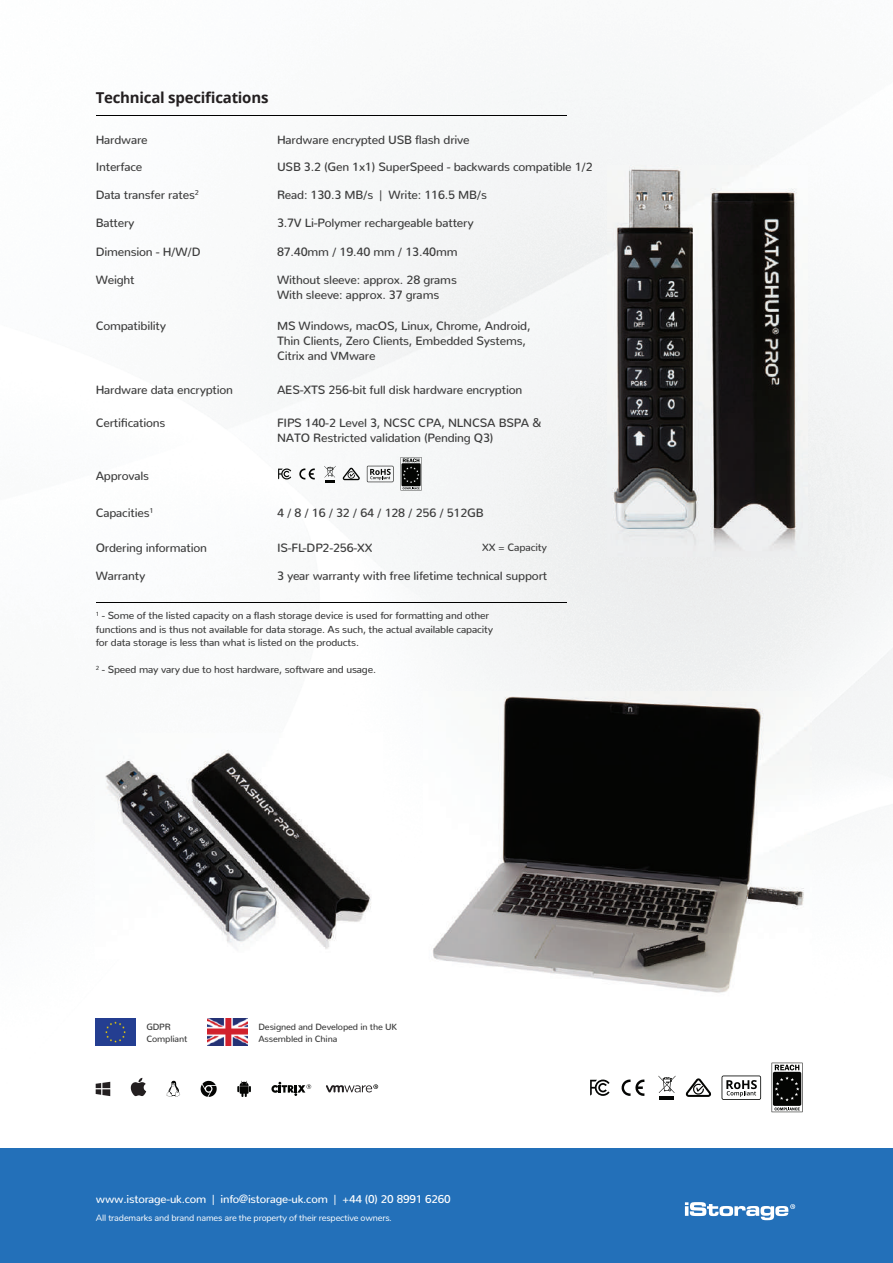
<style>
.page{position:relative;width:893px;height:1263px;background:#fff}
.page>*{position:absolute;margin:0;border:0;box-sizing:border-box;transform-origin:0 0}
.t1{font:700 15px "Open Sans";letter-spacing:-.015em;color:#231f20}
.t2{font:500 12px/15px "Nunito";letter-spacing:-.015em;color:#3d3d3d}
.t3{font:500 11.25px "Nunito";letter-spacing:-.015em;color:#fff}
.t4{font:500 10.5px "Nunito";letter-spacing:-.015em;color:#3d3d3d}
.t5{font:500 10.2px/13.5px "Nunito";letter-spacing:-.015em;color:#3d3d3d}
.t6{font:9px "Nunito";letter-spacing:-.015em;color:#fff}
.t7{font:500 9px/12px "Nunito";letter-spacing:-.015em;color:#3d3d3d}
</style>
<div class="page">
<img style="left:95px;top:73px;width:798px;height:1040px">
<div style="left:0;top:1148px;width:893px;height:115px;background:#2370b9"></div>
<svg style="left:621px;top:1079px;width:23px;height:17px"></svg>
<hr style="left:660px;top:1096px;width:14px;height:4px;background:#040503">
<svg style="left:658px;top:1076px;width:17px;height:17px"></svg>
<svg style="left:590px;top:1079px;width:20px;height:17px"></svg>
<svg style="left:772px;top:1063px;width:31px;height:49px;background:#4c4d4b"></svg>
<svg style="left:722px;top:1075px;width:39px;height:25px"></svg>
<svg style="left:686px;top:1078px;width:25px;height:19px"></svg>
<img style="left:96px;top:1018px;width:40px;height:27px">
<img style="left:208px;top:1018px;width:40px;height:27px">
<svg style="left:685px;top:1202px;width:110px;height:18px"></svg>
<hr style="left:96px;top:115px;width:471px;height:1px;background:#000">
<hr style="left:96px;top:602px;width:471px;height:1px;background:#000">
<svg style="left:131px;top:1078px;width:15px;height:18px"></svg>
<svg style="left:237px;top:1081px;width:14px;height:16px"></svg>
<svg style="left:201px;top:1081px;width:16px;height:16px"></svg>
<svg style="left:167px;top:1081px;width:13px;height:16px"></svg>
<svg style="left:271px;top:1082px;width:40px;height:14px"></svg>
<svg style="left:326px;top:1084px;width:52px;height:9px"></svg>
<svg style="left:96px;top:1082px;width:14px;height:14px"></svg>
<img style="left:607px;top:165px;width:200px;height:391px">
<svg style="left:299px;top:468px;width:16px;height:12px"></svg>
<svg style="left:324px;top:466px;width:12px;height:16px"></svg>
<svg style="left:278px;top:468px;width:13px;height:11px"></svg>
<svg style="left:401px;top:457px;width:21px;height:33px"></svg>
<svg style="left:367px;top:466px;width:27px;height:16px"></svg>
<svg style="left:343px;top:468px;width:17px;height:12px"></svg>
<img style="left:95px;top:733px;width:288px;height:226px">
<img style="left:424px;top:691px;width:387px;height:310px">
<p class="t1" style="left:96px;top:87px;width:174px">Technical specifications</p>
<p class="t2" style="left:96px;top:131px;width:54px">Hardware</p>
<p class="t2" style="left:96px;top:158px;width:48px">Interface</p>
<p class="t2" style="left:277px;top:131px;width:194px">Hardware encrypted USB flash drive</p>
<p class="t2" style="left:277px;top:158px;width:317px">USB 3.2 (Gen 1x1) SuperSpeed - backwards compatible 1/2</p>
<p class="t2" style="left:96px;top:186px;width:105px">Data transfer rates<sup>2</sup></p>
<p class="t2" style="left:277px;top:186px;width:212px">Read: 130.3 MB/s | Write: 116.5 MB/s</p>
<p class="t2" style="left:96px;top:214px;width:40px">Battery</p>
<p class="t2" style="left:277px;top:214px;width:198px">3.7V Li-Polymer rechargeable battery</p>
<p class="t2" style="left:96px;top:243px;width:107px">Dimension - H/W/D</p>
<p class="t2" style="left:277px;top:243px;width:182px">87.40mm / 19.40 mm / 13.40mm</p>
<p class="t2" style="left:96px;top:271px;width:40px">Weight</p>
<p class="t2" style="left:277px;top:271px;width:181px">Without sleeve: approx. 28 grams<br>With sleeve: approx. 37 grams</p>
<p class="t2" style="left:96px;top:317px;width:72px">Compatibility</p>
<p class="t2" style="left:277px;top:317px;width:255px">MS Windows, macOS, Linux, Chrome, Android,<br>Thin Clients, Zero Clients, Embedded Systems,<br>Citrix and VMware</p>
<p class="t2" style="left:96px;top:381px;width:139px">Hardware data encryption</p>
<p class="t2" style="left:277px;top:381px;width:247px">AES-XTS 256-bit full disk hardware encryption</p>
<p class="t2" style="left:96px;top:414px;width:71px">Certifications</p>
<p class="t2" style="left:277px;top:414px;width:266px">FIPS 140-2 Level 3, NCSC CPA, NLNCSA BSPA &amp;<br>NATO Restricted validation (Pending Q3)</p>
<p class="t2" style="left:96px;top:467px;width:55px">Approvals</p>
<p class="t2" style="left:96px;top:504px;width:59px">Capacities<sup>1</sup></p>
<p class="t2" style="left:277px;top:504px;width:208px">4 / 8 / 16 / 32 / 64 / 128 / 256 / 512GB</p>
<p class="t2" style="left:96px;top:539px;width:113px">Ordering information</p>
<p class="t2" style="left:277px;top:539px;width:97px">IS-FL-DP2-256-XX</p>
<p class="t4" style="left:482px;top:538px;width:66px">XX = Capacity</p>
<p class="t2" style="left:96px;top:567px;width:51px">Warranty</p>
<p class="t2" style="left:277px;top:567px;width:272px">3 year warranty with free lifetime technical support</p>
<p class="t5" style="left:96px;top:608px;width:399px"><sup>1</sup> - Some of the listed capacity on a flash storage device is used for formatting and other functions and is thus not available for data storage. As such, the actual available capacity for data storage is less than what is listed on the products.</p>
<p class="t5" style="left:96px;top:662px;width:282px"><sup>2</sup> - Speed may vary due to host hardware, software and usage.</p>
<p class="t7" style="left:146px;top:1020px;width:42px">GDPR<br>Compliant</p>
<p class="t7" style="left:258px;top:1020px;width:140px">Designed and Developed in the UK<br>Assembled in China</p>
<p class="t3" style="left:96px;top:1189px;width:357px">www.istorage-uk.com | info@istorage-uk.com | +44 (0) 20 8991 6260</p>
<p class="t6" style="left:96px;top:1211px;width:297px">All trademarks and brand names are the property of their respective owners.</p>
</div>
